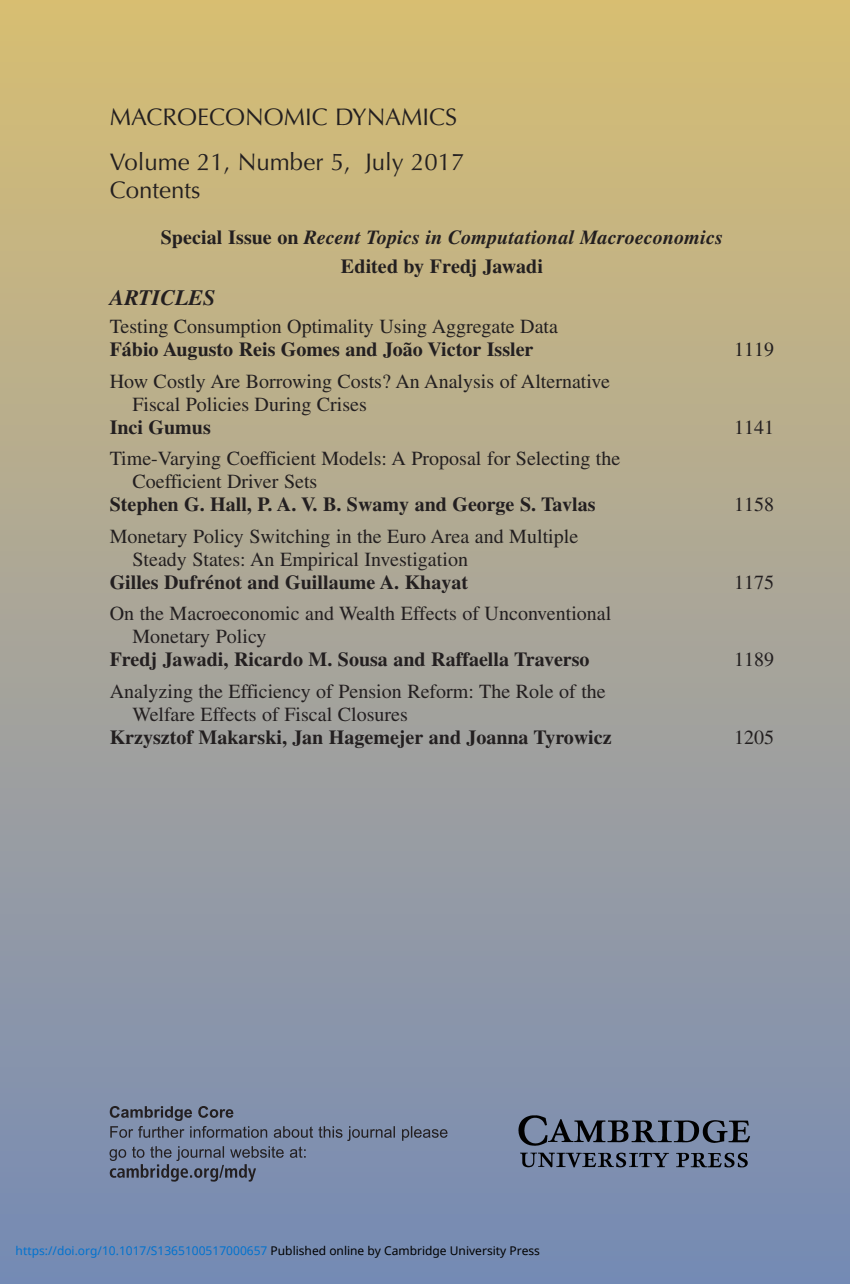
<style>
.page{position:relative;width:850px;height:1284px;background:#fff}
.page>*{position:absolute;margin:0;border:0;box-sizing:border-box;transform-origin:0 0}
.t1{font:24px/45px "Optima LT Std";color:#231f20}
.t2{font:italic 700 22px "Times LT Std";color:#231f20}
.t3{font:20px/23px "Times";color:#231f20}
.t4{font:700 20px "Times";color:#231f20}
.t5{font:italic 700 20px "Times LT Std";letter-spacing:.005em;color:#231f20}
.t6{font:12px "Noto Sans";color:#0172cf}
.s1{font-family:"Times";font-style:normal}
.s2{color:#000}
</style>
<div class="page">
<div style="left:0;top:0;width:849px;height:1284px;background:linear-gradient(to bottom,#d8bf76,#768ab8)"></div>
<img style="left:514px;top:1110px;width:242px;height:63px">
<svg style="left:109px;top:1106px;width:338px;height:75px;background:#74829d"></svg>
<p class="t1" style="left:110px;top:96px;width:356px">MACROECONOMIC DYNAMICS<br>Volume 21, Number 5, July 2017</p>
<p class="t1" style="left:110px;top:169px;width:92px">Contents</p>
<p class="t5" style="left:161px;top:229px;width:563px"><span class="s1">Special Issue on</span> Recent Topics in Computational Macroeconomics</p>
<p class="t4" style="left:341px;top:259px;width:203px">Edited by Fredj Jawadi</p>
<p class="t2" style="left:110px;top:288px;width:107px">ARTICLES</p>
<p class="t3" style="left:110px;top:318px;width:449px">Testing Consumption Optimality Using Aggregate Data</p>
<p class="t4" style="left:110px;top:343px;width:425px">Fábio Augusto Reis Gomes and João Victor Issler</p>
<p class="t3" style="left:734px;top:341px;width:41px">1119</p>
<p class="t3" style="left:132px;top:372px;width:479px;text-indent:-23px">How Costly Are Borrowing Costs? An Analysis of Alternative<br>Fiscal Policies During Crises</p>
<p class="t4" style="left:110px;top:420px;width:103px">Inci Gumus</p>
<p class="t3" style="left:734px;top:418px;width:41px">1141</p>
<p class="t3" style="left:132px;top:450px;width:489px;text-indent:-23px">Time-Varying Coefficient Models: A Proposal for Selecting the<br>Coefficient Driver Sets</p>
<p class="t4" style="left:110px;top:498px;width:487px">Stephen G. Hall, P. A. V. B. Swamy and George S. Tavlas</p>
<p class="t3" style="left:734px;top:496px;width:41px">1158</p>
<p class="t3" style="left:132px;top:527px;width:447px;text-indent:-23px">Monetary Policy Switching in the Euro Area and Multiple<br>Steady States: An Empirical Investigation</p>
<p class="t4" style="left:110px;top:575px;width:360px">Gilles Dufrénot and Guillaume A. Khayat</p>
<p class="t3" style="left:734px;top:573px;width:41px">1175</p>
<p class="t3" style="left:132px;top:605px;width:480px;text-indent:-23px">On the Macroeconomic and Wealth Effects of Unconventional<br>Monetary Policy</p>
<p class="t4" style="left:110px;top:653px;width:481px">Fredj Jawadi, Ricardo M. Sousa and Raffaella Traverso</p>
<p class="t3" style="left:734px;top:651px;width:41px">1189</p>
<p class="t3" style="left:132px;top:682px;width:474px;text-indent:-23px">Analyzing the Efficiency of Pension Reform: The Role of the<br>Welfare Effects of Fiscal Closures</p>
<p class="t4" style="left:110px;top:730px;width:503px">Krzysztof Makarski, Jan Hagemejer and Joanna Tyrowicz</p>
<p class="t3" style="left:734px;top:728px;width:41px">1205</p>
<p class="t6" style="left:16px;top:1242px;width:525px">https://doi.org/10.1017/S1365100517000657 <span class="s2">Published online by Cambridge University Press</span></p>
</div>
